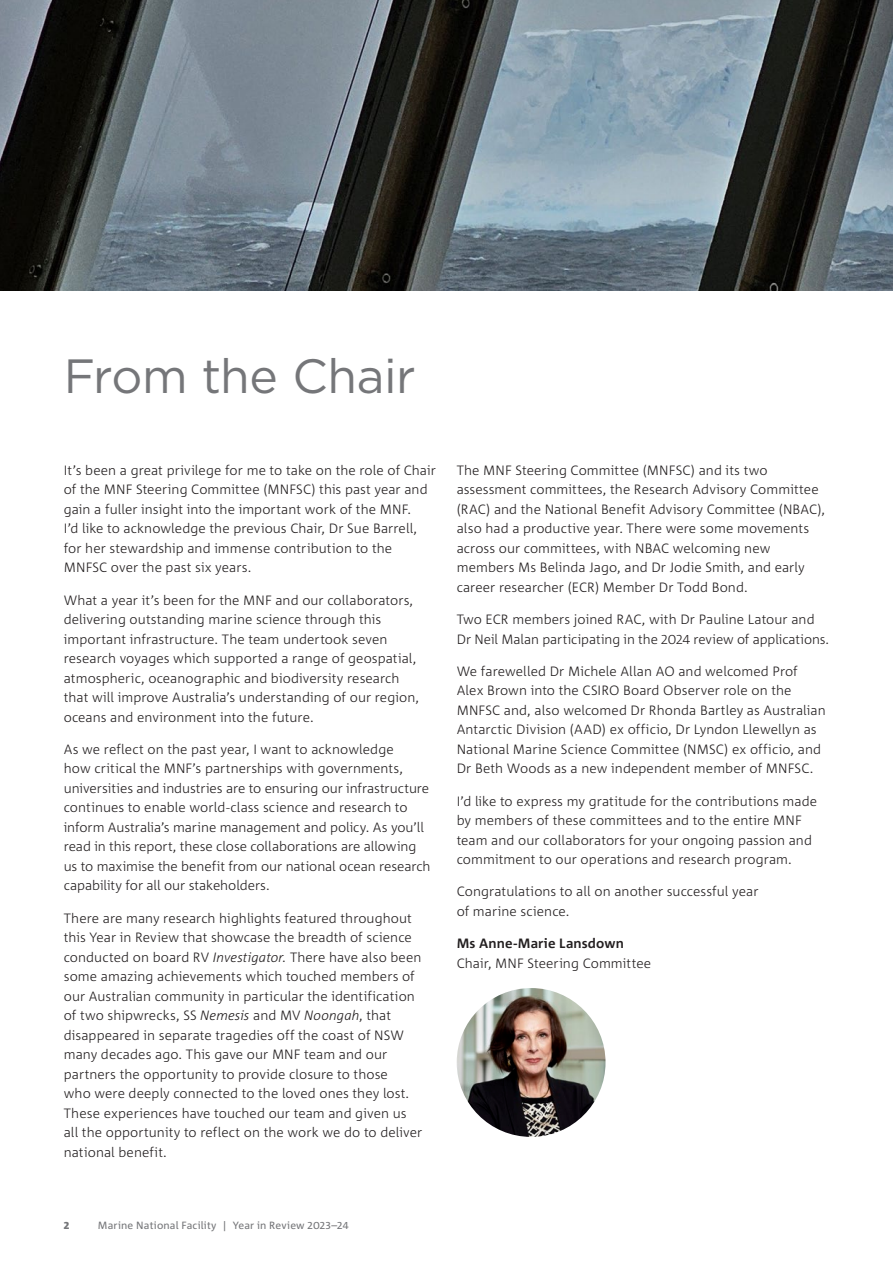
<style>
.page{position:relative;width:893px;height:1263px;background:#fff}
.page>*{position:absolute;margin:0;border:0;box-sizing:border-box;transform-origin:0 0}
.H1_Page_Title_A4{font:48px "Gotham";letter-spacing:-.01em;color:#757679}
.Body_Copy{font:300 13.5px/19.5px "Corpid C1";letter-spacing:.005em;color:#231f20}
.t1{font:10.5px "Corpid C1";letter-spacing:.015em;color:#757679}
.t2{font:800 10.5px "Corpid C1";color:#757679}
.s1{font-style:italic}
.s2{font-weight:700}
</style>
<div class="page">
<img style="left:0;top:0;width:893px;height:291px">
<img style="left:457px;top:988px;width:148px;height:149px;border-radius:74px">
<h1 class="H1_Page_Title_A4" style="left:64px;top:345px;width:353px">From the Chair</h1>
<p class="Body_Copy" style="left:64px;top:460px;width:374px">It’s been a great privilege for me to take on the role of Chair of the MNF Steering Committee (MNFSC) this past year and gain a fuller insight into the important work of the MNF.<br>I’d like to acknowledge the previous Chair, Dr Sue Barrell, for her stewardship and immense contribution to the MNFSC over the past six years.</p>
<p class="Body_Copy" style="left:64px;top:590px;width:357px">What a year it’s been for the MNF and our collaborators, delivering outstanding marine science through this important infrastructure. The team undertook seven research voyages which supported a range of geospatial, atmospheric, oceanographic and biodiversity research that will improve Australia’s understanding of our region, oceans and environment into the future.</p>
<p class="Body_Copy" style="left:64px;top:739px;width:368px">As we reflect on the past year, I want to acknowledge<br>how critical the MNF’s partnerships with governments, universities and industries are to ensuring our infrastructure continues to enable world-class science and research to inform Australia’s marine management and policy. As you’ll read in this report, these close collaborations are allowing us to maximise the benefit from our national ocean research capability for all our stakeholders.</p>
<p class="Body_Copy" style="left:64px;top:908px;width:360px">There are many research highlights featured throughout this Year in Review that showcase the breadth of science conducted on board RV <span class="s1">Investigator.</span> There have also been some amazing achievements which touched members of our Australian community in particular the identification of two shipwrecks, SS <span class="s1">Nemesis</span> and MV <span class="s1">Noongah</span>, that disappeared in separate tragedies off the coast of NSW many decades ago. This gave our MNF team and our partners the opportunity to provide closure to those<br>who were deeply connected to the loved ones they lost.<br>These experiences have touched our team and given us all the opportunity to reflect on the work we do to deliver national benefit.</p>
<p class="Body_Copy" style="left:457px;top:460px;width:370px">The MNF Steering Committee (MNFSC) and its two assessment committees, the Research Advisory Committee (RAC) and the National Benefit Advisory Committee (NBAC), also had a productive year. There were some movements across our committees, with NBAC welcoming new members Ms Belinda Jago, and Dr Jodie Smith, and early career researcher (ECR) Member Dr Todd Bond.</p>
<p class="Body_Copy" style="left:457px;top:609px;width:374px">Two ECR members joined RAC, with Dr Pauline Latour and<br>Dr Neil Malan participating in the 2024 review of applications.</p>
<p class="Body_Copy" style="left:457px;top:661px;width:370px">We farewelled Dr Michele Allan AO and welcomed Prof Alex Brown into the CSIRO Board Observer role on the MNFSC and, also welcomed Dr Rhonda Bartley as Australian Antarctic Division (AAD) ex officio, Dr Lyndon Llewellyn as National Marine Science Committee (NMSC) ex officio, and Dr Beth Woods as a new independent member of MNFSC.</p>
<p class="Body_Copy" style="left:457px;top:791px;width:362px">I’d like to express my gratitude for the contributions made by members of these committees and to the entire MNF team and our collaborators for your ongoing passion and commitment to our operations and research program.</p>
<p class="Body_Copy" style="left:457px;top:881px;width:303px">Congratulations to all on another successful year of marine science.</p>
<p class="Body_Copy" style="left:457px;top:933px;width:196px"><span class="s2">Ms Anne-Marie Lansdown<br></span>Chair, MNF Steering Committee</p>
<p class="t2" style="left:64px;top:1218px;width:7px">2</p>
<p class="t1" style="left:98px;top:1218px;width:252px">Marine National Facility | Year in Review 2023–24</p>
</div>
